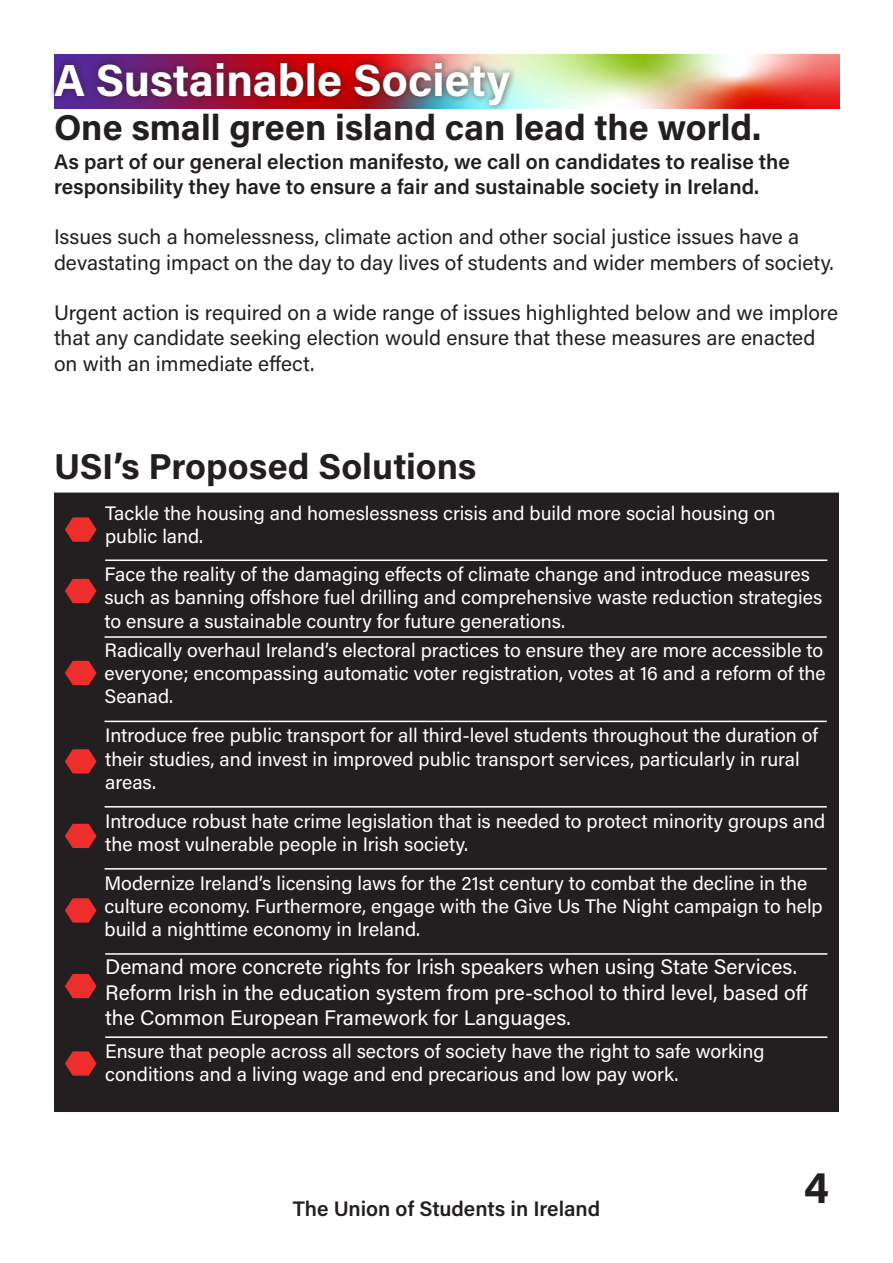
<style>
.page{position:relative;width:893px;height:1263px;background:#fff}
.page>*{position:absolute;margin:0;border:0;box-sizing:border-box;transform-origin:0 0}
.LUMINATEDHEADER{font:700 45px "Acumin Pro";color:#fff}
.t1{font:700 45px "Acumin Pro";color:#231f20}
.PROPOSALS_HEADER_cop{font:700 36px "Acumin Pro";color:#231f20}
.LETTER_PAGE_BODY{font:21px/25.2px "Acumin Pro";color:#231f20}
.PROPOSALS_W_O_B{font:21px/25.2px "Acumin Pro";color:#fff}
.Letter_Page_Headline{font:600 21px/25.2px "Acumin Pro";color:#231f20}
.PROPOSALS_W_O_B-2{font:19.5px/23.4px "Acumin Pro";color:#fff}
</style>
<div class="page">
<img style="left:55px;top:54px;width:785px;height:55px">
<div style="left:47px;top:55px;width:470px;height:58px;background:#231f20;opacity:.75"></div>
<div style="left:55px;top:493px;width:783px;height:618px;background:#231f20"></div>
<svg style="left:65px;top:517px;width:32px;height:25px"></svg>
<svg style="left:65px;top:578px;width:32px;height:26px"></svg>
<svg style="left:65px;top:660px;width:32px;height:26px"></svg>
<svg style="left:65px;top:749px;width:32px;height:25px"></svg>
<svg style="left:65px;top:823px;width:32px;height:25px"></svg>
<svg style="left:65px;top:898px;width:32px;height:25px"></svg>
<svg style="left:65px;top:1051px;width:32px;height:25px"></svg>
<hr style="left:105px;top:559px;width:722px;height:2px;background:#fff">
<hr style="left:105px;top:636px;width:722px;height:2px;background:#fff">
<hr style="left:105px;top:721px;width:722px;height:1px;background:#fff">
<hr style="left:105px;top:806px;width:722px;height:1px;background:#fff">
<hr style="left:105px;top:868px;width:722px;height:1px;background:#fff">
<hr style="left:105px;top:1036px;width:722px;height:2px;background:#fff">
<svg style="left:65px;top:973px;width:32px;height:26px"></svg>
<hr style="left:105px;top:953px;width:722px;height:2px;background:#fff">
<p class="LUMINATEDHEADER" style="left:54px;top:48px;width:458px">A Sustainable Society</p>
<p class="PROPOSALS_HEADER_cop" style="left:54px;top:102px;width:709px">One small green island can lead the world.</p>
<p class="Letter_Page_Headline" style="left:54px;top:148px;width:737px">As part of our general election manifesto, we call on candidates to realise the responsibility they have to ensure a fair and sustainable society in Ireland.</p>
<p class="LETTER_PAGE_BODY" style="left:54px;top:224px;width:781px">Issues such a homelessness, climate action and other social justice issues have a devastating impact on the day to day lives of students and wider members of society.</p>
<p class="LETTER_PAGE_BODY" style="left:54px;top:299px;width:786px">Urgent action is required on a wide range of issues highlighted below and we implore that any candidate seeking election would ensure that these measures are enacted on with an immediate effect.</p>
<p class="PROPOSALS_HEADER_cop" style="left:54px;top:441px;width:424px">USI’s Proposed Solutions</p>
<p class="PROPOSALS_W_O_B-2" style="left:105px;top:500px;width:672px">Tackle the housing and homeslessness crisis and build more social housing on public land.</p>
<p class="PROPOSALS_W_O_B-2" style="left:105px;top:561px;width:719px">Face the reality of the damaging effects of climate change and introduce measures such as banning offshore fuel drilling and comprehensive waste reduction strategies to ensure a sustainable country for future generations.</p>
<p class="PROPOSALS_W_O_B-2" style="left:105px;top:637px;width:723px">Radically overhaul Ireland’s electoral practices to ensure they are more accessible to everyone; encompassing automatic voter registration, votes at 16 and a reform of the<br>Seanad.</p>
<p class="PROPOSALS_W_O_B-2" style="left:105px;top:723px;width:714px">Introduce free public transport for all third-level students throughout the duration of their studies, and invest in improved public transport services, particularly in rural areas.</p>
<p class="PROPOSALS_W_O_B-2" style="left:105px;top:808px;width:722px">Introduce robust hate crime legislation that is needed to protect minority groups and the most vulnerable people in Irish society.</p>
<p class="PROPOSALS_W_O_B-2" style="left:105px;top:870px;width:720px">Modernize Ireland’s licensing laws for the 21st century to combat the decline in the culture economy. Furthermore, engage with the Give Us The Night campaign to help build a nighttime economy in Ireland.</p>
<p class="PROPOSALS_W_O_B" style="left:105px;top:953px;width:704px">Demand more concrete rights for Irish speakers when using State Services.<br>Reform Irish in the education system from pre-school to third level, based off the Common European Framework for Languages.</p>
<p class="PROPOSALS_W_O_B-2" style="left:105px;top:1038px;width:661px">Ensure that people across all sectors of society have the right to safe working conditions and a living wage and end precarious and low pay work.</p>
<p class="Letter_Page_Headline" style="left:293px;top:1195px;width:309px">The Union of Students in Ireland</p>
<h1 class="t1" style="left:804px;top:1156px;width:27px">4</h1>
</div>
